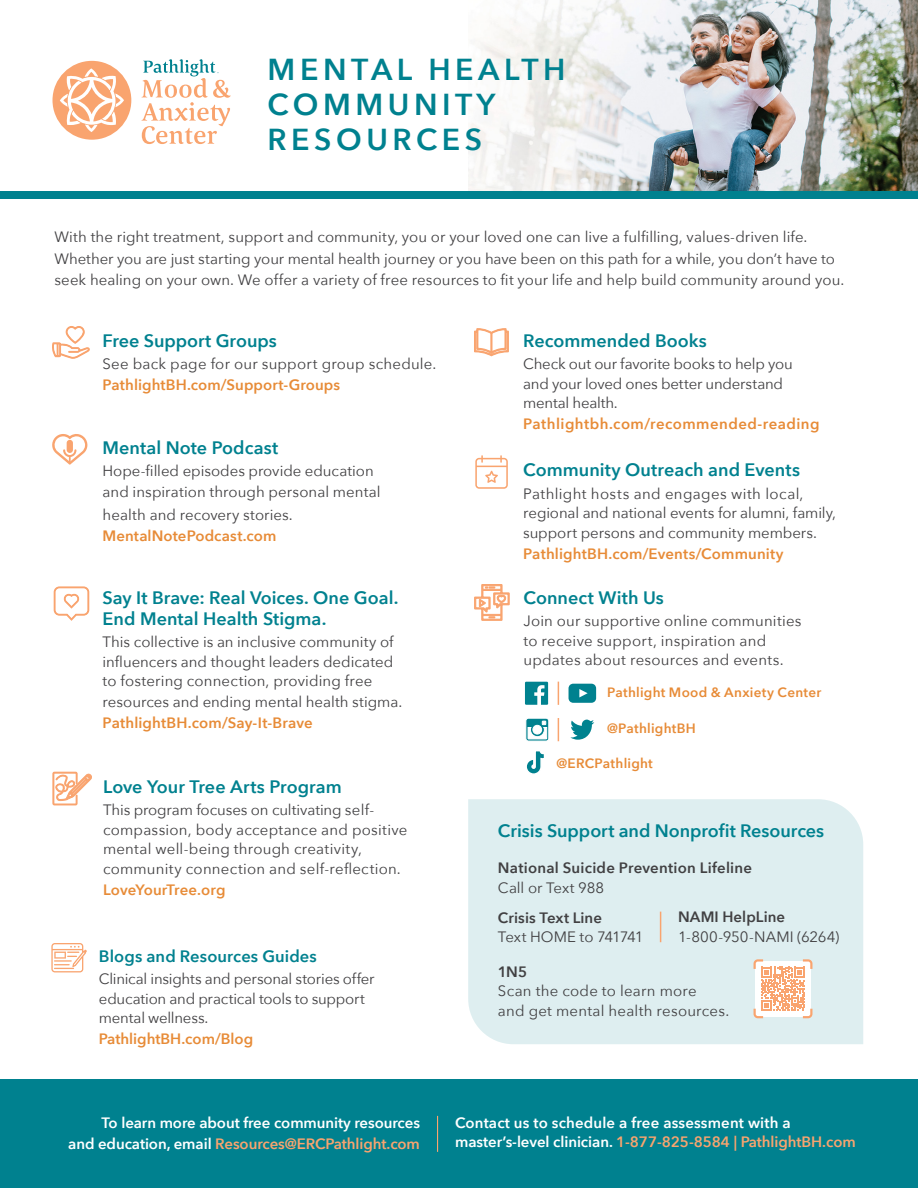
<style>
.page{position:relative;width:918px;height:1188px;background:#fff}
.page>*{position:absolute;margin:0;border:0;box-sizing:border-box;transform-origin:0 0}
.t1{font:600 30.3px/35.2px "Avenir Next";letter-spacing:.15em;color:#00818f}
.t2{font:600 18px/21px "Avenir Next";color:#00818f}
.t3{font:600 16.5px "Avenir Next";letter-spacing:.005em;color:#00818f}
.t4{font:15px/19.5px "Avenir Next";letter-spacing:.005em;color:#414042}
.t5{font:600 15px/19.5px "Avenir Next";letter-spacing:-.005em;color:#fff}
.t6{font:15px/19.5px "Avenir Next";letter-spacing:-.015em;color:#414042}
.t7{font:600 15px "Avenir Next";letter-spacing:.01em;color:#e78b37}
.t8{font:600 15px "Avenir Next";letter-spacing:.015em;color:#414042}
.t9{font:600 15px "Avenir Next";letter-spacing:.03em;color:#e78b37}
.t10{font:15px "Avenir Next";letter-spacing:-.035em;color:#414042}
.t11{font:600 13.5px "Avenir Next";letter-spacing:.02em;color:#e78b37}
.s1{color:#f9a46f}
</style>
<div class="page">
<img style="left:468px;top:0;width:450px;height:191px">
<div style="left:0;top:1079px;width:918px;height:109px;background:#00818f"></div>
<hr style="left:437px;top:1116px;width:1px;height:36px;background:#f9a46f">
<svg style="left:142px;top:59px;width:89px;height:85px"></svg>
<svg style="left:53px;top:61px;width:78px;height:79px"></svg>
<div style="left:0;top:191px;width:918px;height:7px;background:#00818f"></div>
<svg style="left:475px;top:455px;width:33px;height:34px"></svg>
<svg style="left:53px;top:772px;width:39px;height:33px"></svg>
<svg style="left:52px;top:434px;width:36px;height:31px"></svg>
<div style="left:67px;top:440px;width:6px;height:13px;background:#f9a46f;border-radius:3px"></div>
<div style="left:468px;top:799px;width:395px;height:245px;background:#deeef0"></div>
<hr style="left:660px;top:912px;width:1px;height:30px;background:#f9a46f">
<svg style="left:52px;top:326px;width:38px;height:33px"></svg>
<svg style="left:51px;top:943px;width:36px;height:29px"></svg>
<svg style="left:53px;top:586px;width:37px;height:35px"></svg>
<svg style="left:754px;top:959px;width:58px;height:59px"></svg>
<svg style="left:525px;top:682px;width:23px;height:23px"></svg>
<svg style="left:570px;top:720px;width:24px;height:20px"></svg>
<svg style="left:474px;top:584px;width:36px;height:37px"></svg>
<svg style="left:525px;top:718px;width:24px;height:56px"></svg>
<svg style="left:569px;top:684px;width:27px;height:19px"></svg>
<svg style="left:558px;top:682px;width:1px;height:23px"></svg>
<svg style="left:558px;top:718px;width:1px;height:23px"></svg>
<svg style="left:474px;top:328px;width:35px;height:28px"></svg>
<h1 class="t1" style="left:268px;top:51px;width:299px">MENTAL HEALTH<br>COMMUNITY<br>RESOURCES</h1>
<p class="t4" style="left:54px;top:225px;width:791px;line-height:21.6px">With the right treatment, support and community, you or your loved one can live a fulfilling, values-driven life.<br>Whether you are just starting your mental health journey or you have been on this path for a while, you don’t have to seek healing on your own. We offer a variety of free resources to fit your life and help build community around you.</p>
<p class="t2" style="left:103px;top:330px;width:176px">Free Support Groups</p>
<p class="t4" style="left:103px;top:354px;width:335px">See back page for our support group schedule.</p>
<p class="t7" style="left:103px;top:372px;width:239px">PathlightBH.com/Support-Groups</p>
<p class="t2" style="left:103px;top:437px;width:177px">Mental Note Podcast</p>
<p class="t4" style="left:103px;top:460px;width:280px;line-height:21px">Hope-filled episodes provide education and inspiration through personal mental</p>
<p class="t4" style="left:103px;top:504px;width:192px">health and recovery stories.</p>
<p class="t7" style="left:103px;top:523px;width:175px">MentalNotePodcast.com</p>
<p class="t2" style="left:103px;top:587px;width:297px">Say It Brave: Real Voices. One Goal.<br>End Mental Health Stigma.</p>
<p class="t4" style="left:103px;top:632px;width:293px;text-align:justify">This collective is an inclusive community of influencers and thought leaders dedicated to fostering connection, providing free</p>
<p class="t4" style="left:103px;top:692px;width:301px">resources and ending mental health stigma.</p>
<p class="t7" style="left:103px;top:710px;width:212px">PathlightBH.com/Say-It-Brave</p>
<p class="t2" style="left:103px;top:776px;width:240px">Love Your Tree Arts Program</p>
<p class="t4" style="left:103px;top:800px;width:306px">This program focuses on cultivating self&shy;compassion, body acceptance and positive mental well-being through creativity, community connection and self-reflection.</p>
<p class="t7" style="left:103px;top:877px;width:124px">LoveYourTree.org</p>
<p class="t3" style="left:99px;top:942px;width:219px">Blogs and Resources Guides</p>
<p class="t6" style="left:99px;top:969px;width:277px">Clinical insights and personal stories offer education and practical tools to support mental wellness.</p>
<p class="t7" style="left:99px;top:1026px;width:156px">PathlightBH.com/Blog</p>
<p class="t2" style="left:523px;top:330px;width:185px">Recommended Books</p>
<p class="t6" style="left:523px;top:354px;width:271px">Check out our favorite books to help you and your loved ones better understand mental health.</p>
<p class="t9" style="left:523px;top:411px;width:298px">Pathlightbh.com/recommended-reading</p>
<p class="t2" style="left:523px;top:459px;width:278px">Community Outreach and Events</p>
<p class="t4" style="left:523px;top:483px;width:315px">Pathlight hosts and engages with local, regional and national events for alumni, family, support persons and community members.</p>
<p class="t7" style="left:523px;top:540px;width:262px">PathlightBH.com/Events/Community</p>
<p class="t2" style="left:523px;top:586px;width:142px">Connect With Us</p>
<p class="t4" style="left:523px;top:611px;width:280px">Join our supportive online communities to receive support, inspiration and updates about resources and events.</p>
<p class="t11" style="left:607px;top:681px;width:216px">Pathlight Mood &amp; Anxiety Center</p>
<p class="t11" style="left:607px;top:717px;width:90px">@PathlightBH</p>
<p class="t11" style="left:556px;top:752px;width:98px">@ERCPathlight</p>
<p class="t2" style="left:498px;top:820px;width:328px">Crisis Support and Nonprofit Resources</p>
<p class="t8" style="left:498px;top:855px;width:256px">National Suicide Prevention Lifeline</p>
<p class="t4" style="left:498px;top:877px;width:108px">Call or Text 988</p>
<p class="t8" style="left:498px;top:905px;width:106px">Crisis Text Line</p>
<p class="t10" style="left:498px;top:924px;width:147px">Text HOME to 741741</p>
<p class="t8" style="left:678px;top:904px;width:109px">NAMI HelpLine</p>
<p class="t4" style="left:678px;top:926px;width:163px">1-800-950-NAMI (6264)</p>
<p class="t8" style="left:498px;top:959px;width:31px">1N5</p>
<p class="t4" style="left:498px;top:981px;width:233px">Scan the code to learn more<br>and get mental health resources.</p>
<p class="t5" style="left:68px;top:1112px;width:353px;line-height:21px;text-align:right">To learn more about free community resources<br>and education, email <span class="s1">Resources@ERCPathlight.com</span></p>
<p class="t5" style="left:455px;top:1113px;width:402px">Contact us to schedule a free assessment with a master’s-level clinician. <span class="s1">1-877-825-8584 | PathlightBH.com</span></p>
</div>
